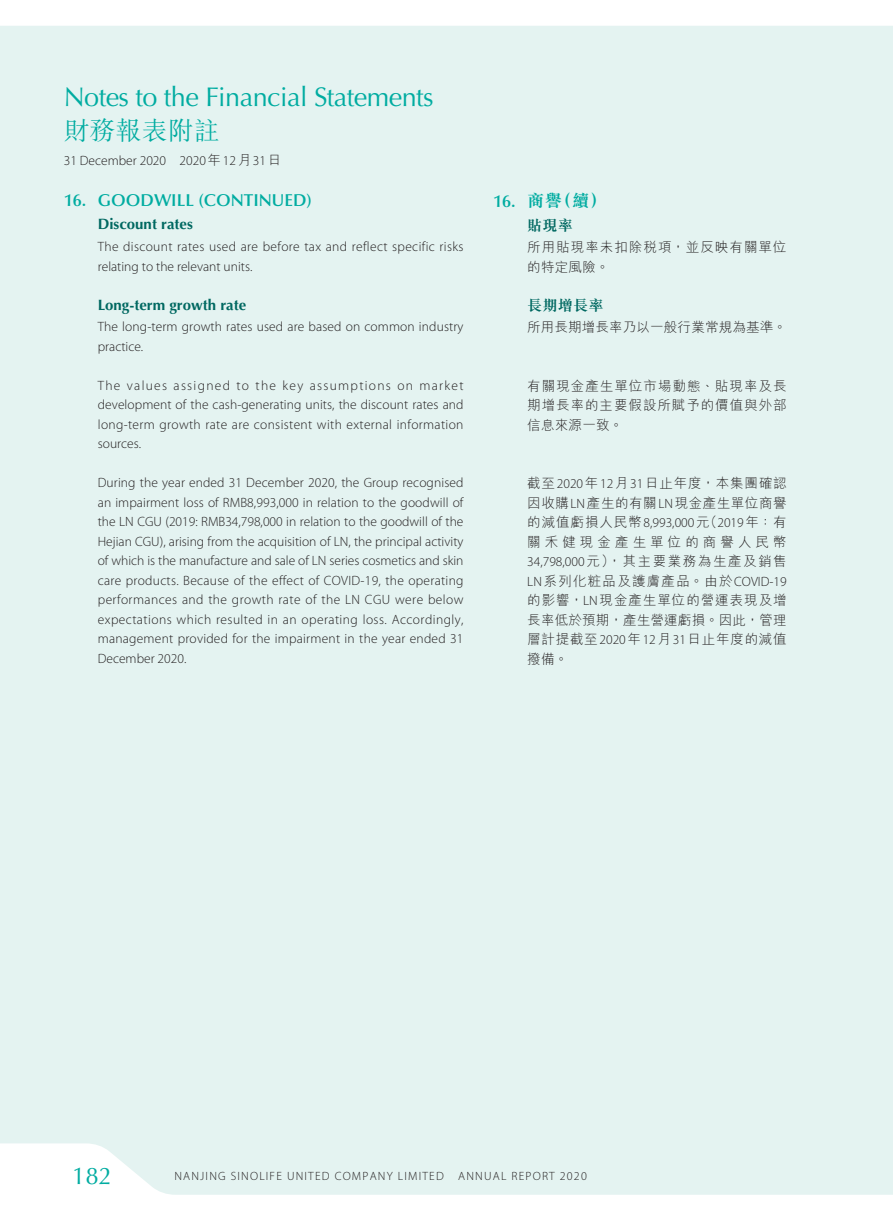
<style>
.page{position:relative;width:893px;height:1212px;background:#e4f3f1}
.page>*{position:absolute;margin:0;border:0;box-sizing:border-box;transform-origin:0 0}
.t1{font:27px "Optima LT Std";letter-spacing:-.02em;color:#00aca1}
.t2{font:25.5px "M Sung HK Light E Ten B5 H";letter-spacing:.02em;color:#00aca1}
.t3{font:24px "Optima LT Std";color:#00aca1}
.t4{font:600 17.25px "Optima LT Std";color:#00aca1}
.t5{font:17.25px "M Sung HK Bold E Ten B5 H";color:#00aca1}
.t6{font:700 15px "Optima LT Std";color:#006861}
.t7{font:15px "M Sung HK Bold E Ten B5 H";letter-spacing:.02em;color:#006861}
.t8{font:300 13.5px/19.5px "Myriad Pro";letter-spacing:.015em;color:#231f20}
.t9{font:13.5px/19.5px "M Hei HK Light E Ten B5 H";letter-spacing:.07em;color:#231f20;text-align:justify}
.t10{font:13.5px "M Hei HK Light E Ten B5 H";letter-spacing:.01em;color:#231f20}
.t11{font:300 12px "Myriad Pro";letter-spacing:.1em;color:#231f20}
.s1{font-family:"M Hei HK Light E Ten B5 H";font-weight:400}
.s2{font-family:"Optima LT Std";font-weight:600}
.s3{font-family:"Myriad Pro";font-weight:300}
</style>
<div class="page">
<svg style="left:0;top:1143px;width:893px;height:69px"></svg>
<div style="left:0;top:0;width:893px;height:26px;background:#fff"></div>
<h1 class="t1" style="left:64px;top:83px;width:371px">Notes to the Financial Statements</h1>
<h2 class="t2" style="left:64px;top:121px;width:157px">財務報表附註</h2>
<p class="t8" style="left:64px;top:152px;width:219px">31 December 2020 2020<span class="s1">年</span>12<span class="s1">月</span>31<span class="s1">日</span></p>
<p class="t4" style="left:64px;top:191px;width:250px">16. GOODWILL (CONTINUED)</p>
<p class="t6" style="left:98px;top:217px;width:97px">Discount rates</p>
<p class="t8" style="left:98px;top:238px;width:367px">The discount rates used are before tax and reflect specific risks relating to the relevant units.</p>
<p class="t6" style="left:98px;top:297px;width:150px">Long-term growth rate</p>
<p class="t8" style="left:98px;top:318px;width:367px">The long-term growth rates used are based on common industry practice.</p>
<p class="t8" style="left:98px;top:377px;width:367px;text-align:justify">The values assigned to the key assumptions on market development of the cash-generating units, the discount rates and long-term growth rate are consistent with external information sources.</p>
<p class="t8" style="left:98px;top:474px;width:367px;text-align:justify">During the year ended 31 December 2020, the Group recognised an impairment loss of RMB8,993,000 in relation to the goodwill of the LN CGU (2019: RMB34,798,000 in relation to the goodwill of the Hejian CGU), arising from the acquisition of LN, the principal activity of which is the manufacture and sale of LN series cosmetics and skin care products. Because of the effect of COVID-19, the operating performances and the growth rate of the LN CGU were below expectations which resulted in an operating loss. Accordingly, management provided for the impairment in the year ended 31<br>December 2020.</p>
<p class="t5" style="left:493px;top:194px;width:115px"><span class="s2">16.</span> 商譽（續）</p>
<p class="t7" style="left:527px;top:219px;width:47px">貼現率</p>
<p class="t9" style="left:527px;top:239px;width:261px">所用貼現率未扣除稅項，並反映有關單位的特定風險。</p>
<p class="t7" style="left:527px;top:299px;width:78px">長期增長率</p>
<p class="t10" style="left:527px;top:322px;width:261px">所用長期增長率乃以一般行業常規為基準。</p>
<p class="t9" style="left:527px;top:378px;width:261px">有關現金產生單位市場動態、貼現率及長期增長率的主要假設所賦予的價值與外部信息來源一致。</p>
<p class="t9" style="left:527px;top:475px;width:261px">截至<span class="s3">2020</span>年<span class="s3">12</span>月<span class="s3">31</span>日止年度，本集團確認因收購<span class="s3">LN</span>產生的有關<span class="s3">LN</span>現金產生單位商譽的減值虧損人民幣<span class="s3">8,993,000</span>元（<span class="s3">2019</span>年：有關禾健現金產生單位的商譽人民幣<span class="s3">34,798,000</span>元），其主要業務為生產及銷售<span class="s3">LN</span>系列化粧品及護膚產品。由於<span class="s3">COVID-19</span>的影響，<span class="s3">LN</span>現金產生單位的營運表現及增長率低於預期，產生營運虧損。因此，管理層計提截至<span class="s3">2020</span>年<span class="s3">12</span>月<span class="s3">31</span>日止年度的減值撥備。</p>
<h3 class="t3" style="left:72px;top:1164px;width:42px">182</h3>
<p class="t11" style="left:174px;top:1171px;width:414px">NANJING SINOLIFE UNITED COMPANY LIMITED ANNUAL REPORT 2020</p>
</div>
